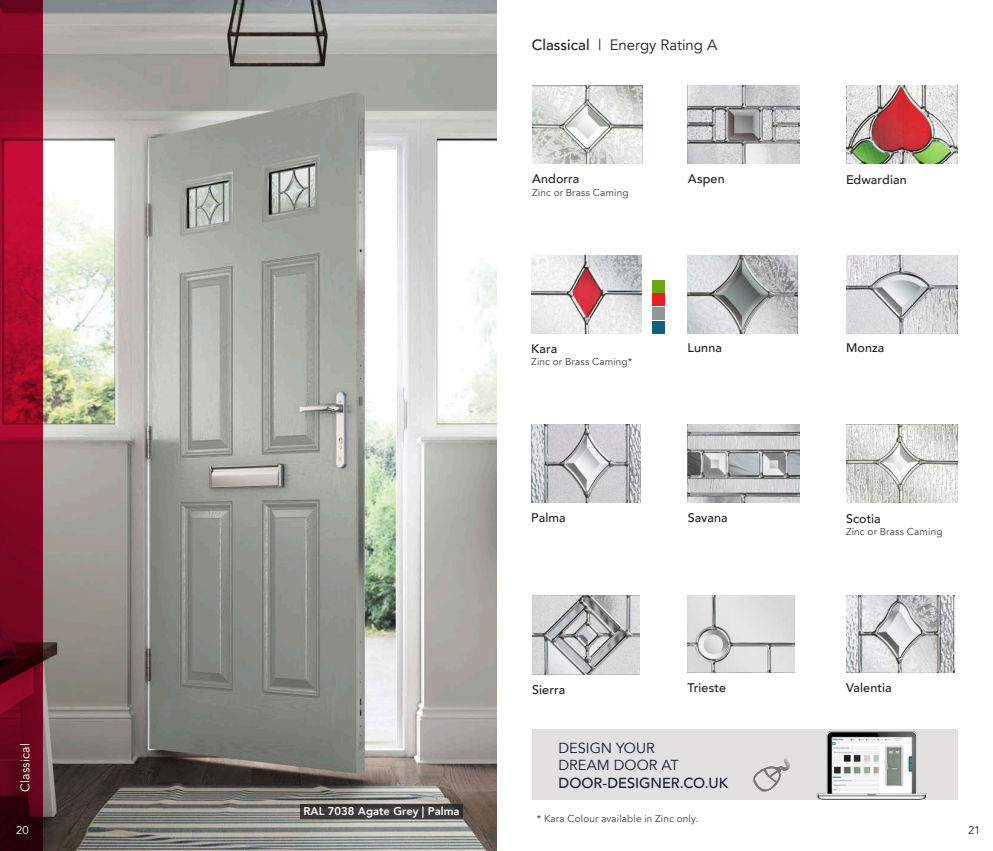
<style>
.page{position:relative;width:993px;height:851px;background:#fff}
.page>*{position:absolute;margin:0;border:0;box-sizing:border-box;transform-origin:0 0}
.t1{font:15px "Avenir";letter-spacing:-.005em;color:#231f20}
.t2{font:14.5px/17.5px "Avenir";color:#151c2e}
.glass_name{font:500 12.5px "Avenir";letter-spacing:.01em;color:#231f20}
.t3{font:12.5px "Avenir";letter-spacing:.005em;color:#fff}
.t4{font:800 11.25px "Avenir";color:#fff}
.t5{font:11.25px "Avenir";color:#fff}
.t6{font:11.25px "Avenir";color:#231f20}
.glass_name-2{font:10px "Avenir";letter-spacing:.015em;color:#3e3e3f}
.s1{font-weight:500}
</style>
<div class="page">
<img style="left:43px;top:0;width:453px;height:850px">
<svg style="left:0;top:0;width:43px;height:850px;background:#860824"></svg>
<div style="left:300px;top:804px;width:162px;height:15px;background:#3c3939"></div>
<img style="left:532px;top:86px;width:110px;height:78px">
<img style="left:846px;top:86px;width:111px;height:78px">
<img style="left:687px;top:86px;width:112px;height:77px">
<img style="left:531px;top:425px;width:109px;height:77px">
<img style="left:846px;top:425px;width:111px;height:77px">
<img style="left:687px;top:425px;width:112px;height:77px">
<img style="left:687px;top:255px;width:110px;height:78px">
<div style="left:652px;top:321px;width:12px;height:12px;background:#165d7e"></div>
<div style="left:652px;top:307px;width:12px;height:12px;background:#959697"></div>
<div style="left:652px;top:294px;width:12px;height:12px;background:#ee1d23"></div>
<div style="left:652px;top:280px;width:12px;height:12px;background:#6ea516"></div>
<img style="left:531px;top:255px;width:110px;height:78px">
<img style="left:846px;top:255px;width:111px;height:78px">
<img style="left:687px;top:595px;width:107px;height:77px">
<img style="left:532px;top:595px;width:107px;height:79px">
<img style="left:846px;top:595px;width:108px;height:77px">
<div style="left:531px;top:728px;width:426px;height:71px;background:#e3e0e1"></div>
<img style="left:816px;top:731px;width:111px;height:68px">
<svg style="left:753px;top:758px;width:37px;height:34px"></svg>
<p class="t1" style="left:531px;top:36px;width:187px"><span class="s1">Classical</span> | Energy Rating A</p>
<p class="glass_name" style="left:532px;top:168px;width:49px">Andorra</p>
<p class="glass_name-2" style="left:532px;top:186px;width:98px">Zinc or Brass Caming</p>
<p class="glass_name" style="left:687px;top:168px;width:38px">Aspen</p>
<p class="glass_name" style="left:845px;top:169px;width:62px">Edwardian</p>
<p class="glass_name" style="left:531px;top:337px;width:28px">Kara</p>
<p class="glass_name" style="left:687px;top:337px;width:36px">Lunna</p>
<p class="glass_name-2" style="left:531px;top:356px;width:102px">Zinc or Brass Caming*</p>
<p class="glass_name" style="left:845px;top:337px;width:40px">Monza</p>
<p class="glass_name" style="left:531px;top:506px;width:36px">Palma</p>
<p class="glass_name" style="left:845px;top:507px;width:36px">Scotia</p>
<p class="glass_name-2" style="left:845px;top:525px;width:98px">Zinc or Brass Caming</p>
<p class="glass_name" style="left:687px;top:507px;width:41px">Savana</p>
<p class="t3" style="left:18px;top:791px;width:50px;rotate:-90deg">Classical</p>
<p class="glass_name" style="left:532px;top:678px;width:35px">Sierra</p>
<p class="glass_name" style="left:687px;top:676px;width:40px">Trieste</p>
<p class="glass_name" style="left:845px;top:677px;width:47px">Valentia</p>
<p class="t2" style="left:558px;top:739px;width:171px">DESIGN YOUR<br>DREAM DOOR AT<br><span class="s1">DOOR-DESIGNER.CO.UK</span></p>
<p class="t4" style="left:303px;top:801px;width:157px">RAL 7038 Agate Grey | Palma</p>
<p class="glass_name-2" style="left:536px;top:812px;width:163px">* Kara Colour available in Zinc only.</p>
<p class="t5" style="left:16px;top:823px;width:14px">20</p>
<p class="t6" style="left:967px;top:823px;width:14px">21</p>
</div>
